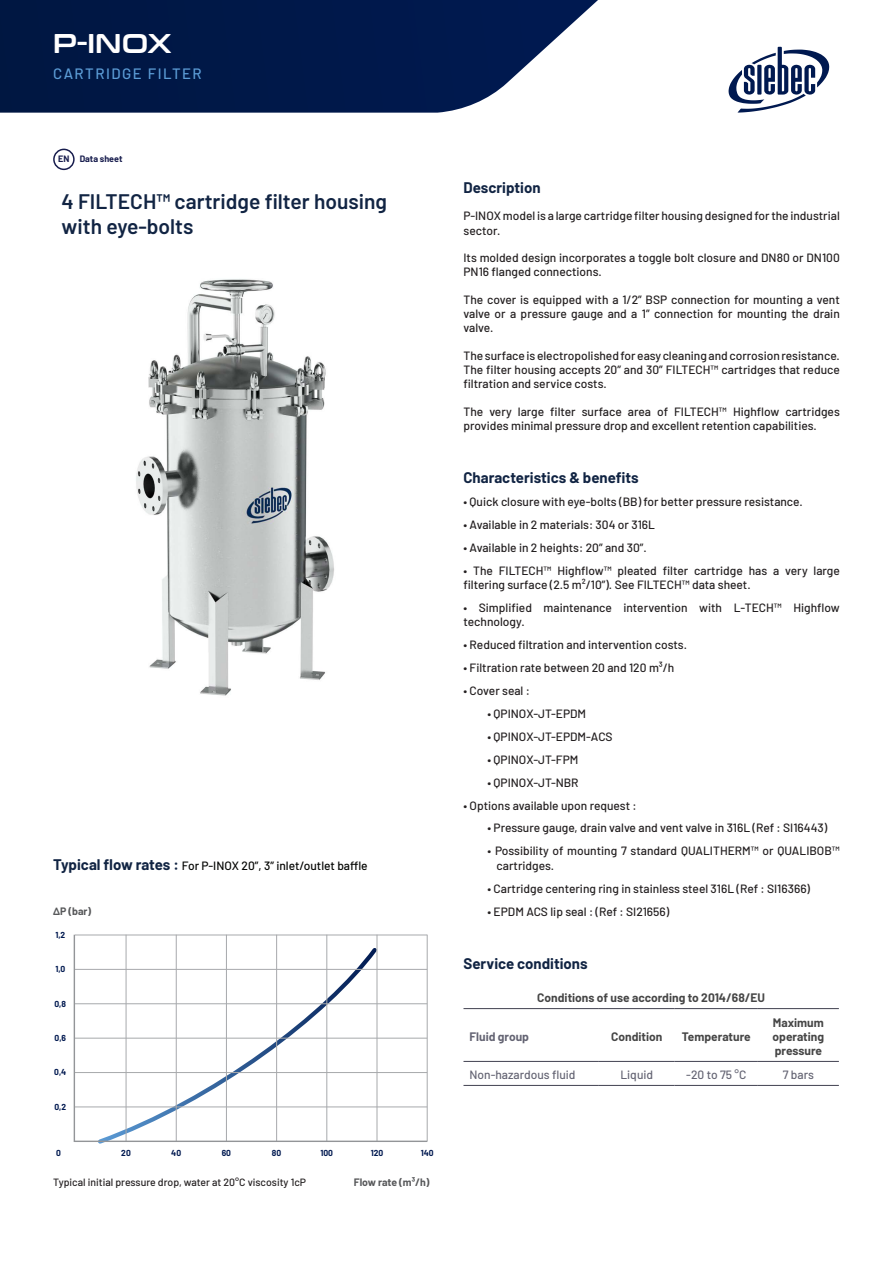
<style>
.page{position:relative;width:893px;height:1263px;background:#fff}
.page>*{position:absolute;margin:0;border:0;box-sizing:border-box;transform-origin:0 0}
.t1{font:27px "Conthrax Sb";color:#fff}
.t2{font:600 21px/25.2px "Barlow";color:#112443}
.t3{font:700 15px "Barlow";color:#112443}
.t4{font:500 15px "Barlow";letter-spacing:.1em;color:#5b9bd5}
.t5{font:500 12px/14.4px "Barlow";color:#231f20}
.t6{font:700 12px/14.4px "Barlow";color:#464646;text-align:justify}
.t7{font:500 12px "Barlow";color:#040503}
.t8{font:500 12px "Barlow";color:#646473}
.t9{font:700 12px "Barlow";color:#646473}
.t10{font:500 10.5px "Barlow";color:#231f20}
.t11{font:700 10.5px "Barlow";color:#57585a}
.t12{font:700 9px "Barlow";color:#171c4d}
.t13{font:700 8.55px "Barlow";color:#001950}
.s1{font-weight:700;font-size:15px;color:#112443}
</style>
<div class="page">
<svg style="left:0;top:0;width:598px;height:113px;background:#1b315c"></svg>
<svg style="left:729px;top:47px;width:100px;height:66px"></svg>
<img style="left:136px;top:279px;width:198px;height:417px">
<hr style="left:463px;top:1085px;width:136px;height:1px;background:#414150">
<hr style="left:599px;top:1085px;width:76px;height:1px;background:#414150">
<hr style="left:675px;top:1085px;width:83px;height:1px;background:#414150">
<hr style="left:758px;top:1085px;width:81px;height:1px;background:#414150">
<hr style="left:463px;top:1008px;width:136px;height:1px;background:#414150">
<hr style="left:599px;top:1008px;width:76px;height:1px;background:#414150">
<hr style="left:675px;top:1008px;width:83px;height:1px;background:#414150">
<hr style="left:758px;top:1008px;width:81px;height:1px;background:#414150">
<hr style="left:463px;top:1061px;width:136px;height:1px;background:#414150">
<hr style="left:599px;top:1061px;width:76px;height:1px;background:#414150">
<hr style="left:675px;top:1061px;width:83px;height:1px;background:#414150">
<hr style="left:758px;top:1061px;width:81px;height:1px;background:#414150">
<svg style="left:73px;top:934px;width:355px;height:209px"></svg>
<div style="left:53px;top:149px;width:22px;height:21px;border:2px solid #171c4d;border-radius:50%"></div>
<p class="t1" style="left:53px;top:23px;width:120px">P-INOX</p>
<p class="t4" style="left:53px;top:63px;width:150px">CARTRIDGE FILTER</p>
<p class="t12" style="left:58px;top:152px;width:13px">EN</p>
<p class="t12" style="left:80px;top:152px;width:44px">Data sheet</p>
<p class="t2" style="left:62px;top:187px;width:327px">4 FILTECH™ cartridge filter housing with eye-bolts</p>
<p class="t7" style="left:53px;top:857px;width:316px"><span class="s1">Typical flow rates :</span> For P-INOX 20”, 3” inlet/outlet baffle</p>
<p class="t11" style="left:53px;top:903px;width:40px">ΔP (bar)</p>
<p class="t13" style="left:55px;top:928px;width:11px">1,2</p>
<p class="t13" style="left:55px;top:963px;width:11px">1,0</p>
<p class="t13" style="left:55px;top:997px;width:13px">0,8</p>
<p class="t13" style="left:55px;top:1031px;width:13px">0,6</p>
<p class="t13" style="left:54px;top:1066px;width:14px">0,4</p>
<p class="t13" style="left:54px;top:1100px;width:13px">0,2</p>
<p class="t13" style="left:56px;top:1147px;width:6px">0</p>
<p class="t13" style="left:121px;top:1147px;width:11px">20</p>
<p class="t13" style="left:171px;top:1147px;width:11px">40</p>
<p class="t13" style="left:222px;top:1147px;width:11px">60</p>
<p class="t13" style="left:272px;top:1147px;width:11px">80</p>
<p class="t13" style="left:321px;top:1147px;width:14px">100</p>
<p class="t13" style="left:371px;top:1147px;width:14px">120</p>
<p class="t13" style="left:421px;top:1147px;width:14px">140</p>
<p class="t10" style="left:53px;top:1175px;width:254px">Typical initial pressure drop, water at 20°C viscosity 1cP</p>
<p class="t11" style="left:354px;top:1174px;width:77px">Flow rate (m³/h)</p>
<p class="t3" style="left:463px;top:177px;width:79px">Description</p>
<p class="t5" style="left:463px;top:208px;width:378px">P-INOX model is a large cartridge filter housing designed for the industrial sector.</p>
<p class="t5" style="left:463px;top:250px;width:378px">Its molded design incorporates a toggle bolt closure and DN80 or DN100<br>PN16 flanged connections.</p>
<p class="t5" style="left:463px;top:291px;width:378px;text-align:justify">The cover is equipped with a 1/2” BSP connection for mounting a vent valve or a pressure gauge and a 1” connection for mounting the drain valve.</p>
<p class="t5" style="left:463px;top:347px;width:378px;text-align:justify">The surface is electropolished for easy cleaning and corrosion resistance.<br>The filter housing accepts 20” and 30” FILTECH™ cartridges that reduce filtration and service costs.</p>
<p class="t5" style="left:463px;top:403px;width:378px">The very large filter surface area of FILTECH™ Highflow cartridges provides minimal pressure drop and excellent retention capabilities.</p>
<p class="t3" style="left:463px;top:466px;width:177px">Characteristics &amp; benefits</p>
<p class="t5" style="left:463px;top:493px;width:341px">• Quick closure with eye-bolts (BB) for better pressure resistance.</p>
<p class="t5" style="left:463px;top:516px;width:193px">• Available in 2 materials: 304 or 316L</p>
<p class="t5" style="left:463px;top:539px;width:185px">• Available in 2 heights: 20” and 30”.</p>
<p class="t5" style="left:463px;top:562px;width:378px">• The FILTECH™ Highflow™ pleated filter cartridge has a very large filtering surface (2.5 m²/10”). See FILTECH™ data sheet.</p>
<p class="t5" style="left:463px;top:599px;width:378px">• Simplified maintenance intervention with L-TECH™ Highflow technology.</p>
<p class="t5" style="left:463px;top:637px;width:225px">• Reduced filtration and intervention costs.</p>
<p class="t5" style="left:463px;top:660px;width:212px">• Filtration rate between 20 and 120 m³/h</p>
<p class="t5" style="left:463px;top:682px;width:68px">• Cover seal :</p>
<p class="t5" style="left:487px;top:705px;width:100px">• QPINOX-JT-EPDM</p>
<p class="t5" style="left:487px;top:728px;width:127px">• QPINOX-JT-EPDM-ACS</p>
<p class="t5" style="left:487px;top:751px;width:92px">• QPINOX-JT-FPM</p>
<p class="t5" style="left:487px;top:774px;width:93px">• QPINOX-JT-NBR</p>
<p class="t5" style="left:463px;top:797px;width:175px">• Options available upon request :</p>
<p class="t5" style="left:487px;top:820px;width:341px">• Pressure gauge, drain valve and vent valve in 316L (Ref : SI16443)</p>
<p class="t5" style="left:496px;top:843px;width:345px;text-indent:-9px">• Possibility of mounting 7 standard QUALITHERM™ or QUALIBOB™ cartridges.</p>
<p class="t5" style="left:487px;top:880px;width:324px">• Cartridge centering ring in stainless steel 316L (Ref : SI16366)</p>
<p class="t5" style="left:487px;top:903px;width:183px">• EPDM ACS lip seal : (Ref : SI21656)</p>
<p class="t3" style="left:463px;top:952px;width:126px">Service conditions</p>
<p class="t6" style="left:537px;top:989px;width:229px">Conditions of use according to 2014/68/EU</p>
<p class="t9" style="left:469px;top:1028px;width:61px">Fluid group</p>
<p class="t6" style="left:611px;top:1028px;width:53px">Condition</p>
<p class="t6" style="left:682px;top:1028px;width:70px">Temperature</p>
<p class="t6" style="left:773px;top:1014px;width:53px">Maximum operating pressure</p>
<p class="t8" style="left:469px;top:1066px;width:108px">Non-hazardous fluid</p>
<p class="t8" style="left:620px;top:1066px;width:34px">Liquid</p>
<p class="t8" style="left:686px;top:1066px;width:62px">-20 to 75 °C</p>
<p class="t8" style="left:783px;top:1066px;width:33px">7 bars</p>
</div>
